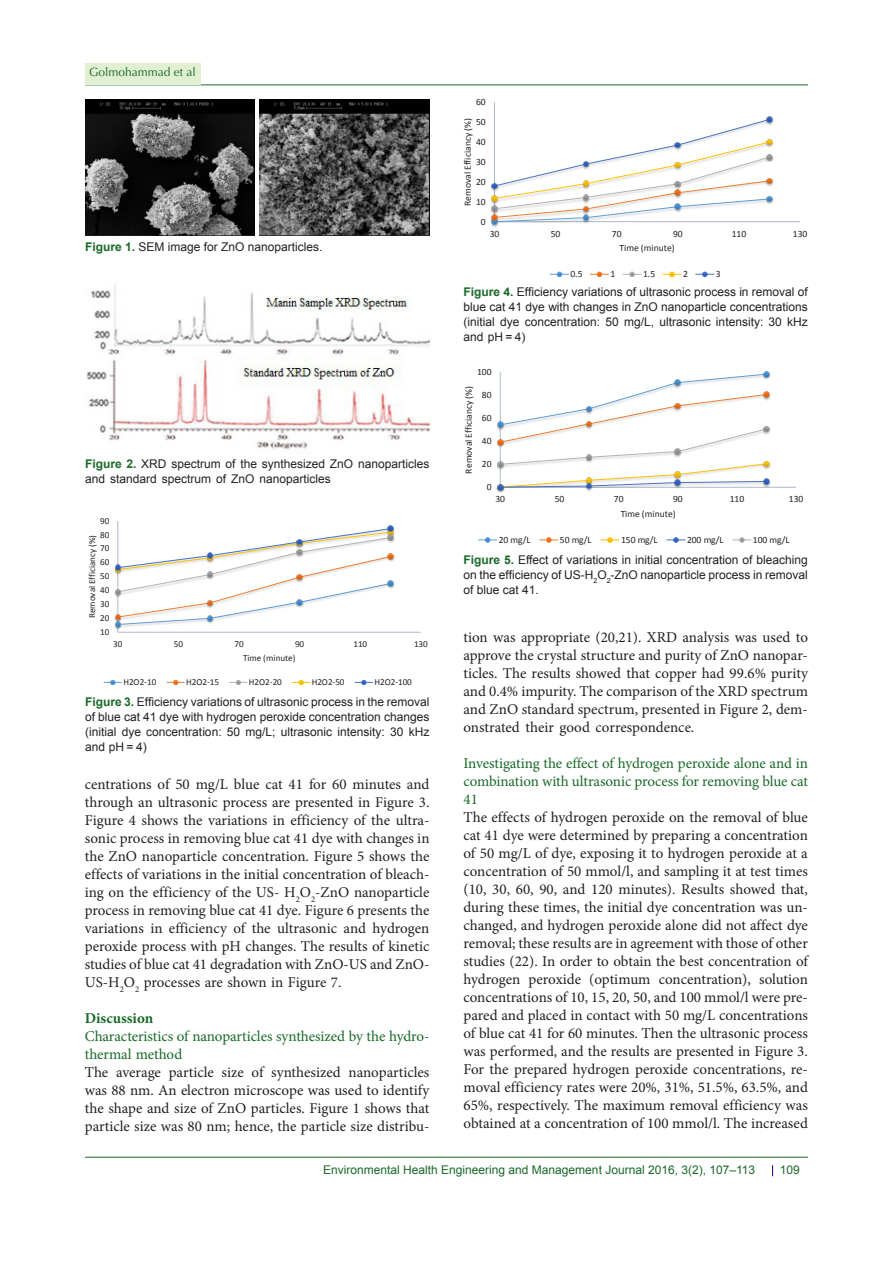
<style>
.page{position:relative;width:893px;height:1263px;background:#fff}
.page>*{position:absolute;margin:0;border:0;box-sizing:border-box;transform-origin:0 0}
.t1{font:15px/18px "Minion Pro";color:#231f20;text-align:justify}
.t2{font:15px/18px "Minion Pro";letter-spacing:-.005em;color:#196928}
.t3{font:700 15px "Minion Pro";color:#196928}
.t4{font:12px/15px "Arial";color:#231f20;text-align:justify}
.t5{font:12px "Arial";color:#196928}
.t6{font:12px "Optima LT Std";color:#196928}
.t7{font:9.6px "Calibri";letter-spacing:-.005em;color:#231f20}
.t8{font:9.15px "Calibri";letter-spacing:-.005em;color:#231f20}
.s1{font-weight:700;color:#196928}
</style>
<div class="page">
<hr style="left:85px;top:1157px;width:723px;height:1px;background:#196928">
<hr style="left:85px;top:85px;width:723px;height:1px;background:#196928">
<div style="left:85px;top:63px;width:115px;height:22px;background:#e1f0d2"></div>
<img style="left:85px;top:100px;width:170px;height:135px">
<img style="left:260px;top:100px;width:169px;height:135px">
<img style="left:86px;top:284px;width:343px;height:166px">
<hr style="left:500px;top:487px;width:296px;height:1px;background:#adb9ca">
<svg style="left:496px;top:371px;width:276px;height:122px"></svg>
<svg style="left:478px;top:537px;width:19px;height:6px"></svg>
<svg style="left:540px;top:537px;width:18px;height:6px"></svg>
<svg style="left:601px;top:537px;width:18px;height:6px"></svg>
<svg style="left:667px;top:537px;width:18px;height:6px"></svg>
<svg style="left:733px;top:537px;width:18px;height:6px"></svg>
<hr style="left:494px;top:102px;width:1px;height:120px;background:#adb9ca">
<hr style="left:494px;top:221px;width:306px;height:1px;background:#adb9ca">
<svg style="left:491px;top:116px;width:284px;height:111px"></svg>
<svg style="left:550px;top:272px;width:18px;height:5px"></svg>
<svg style="left:590px;top:272px;width:18px;height:5px"></svg>
<svg style="left:623px;top:272px;width:18px;height:5px"></svg>
<svg style="left:663px;top:272px;width:18px;height:5px"></svg>
<svg style="left:696px;top:272px;width:18px;height:5px"></svg>
<hr style="left:118px;top:521px;width:1px;height:111px;background:#adb9ca">
<hr style="left:118px;top:632px;width:303px;height:1px;background:#adb9ca">
<svg style="left:114px;top:525px;width:282px;height:107px"></svg>
<svg style="left:104px;top:680px;width:17px;height:5px"></svg>
<svg style="left:167px;top:680px;width:17px;height:5px"></svg>
<svg style="left:230px;top:680px;width:17px;height:5px"></svg>
<svg style="left:292px;top:680px;width:18px;height:5px"></svg>
<svg style="left:355px;top:680px;width:17px;height:5px"></svg>
<p class="t6" style="left:89px;top:65px;width:108px">Golmohammad et al</p>
<p class="t4" style="left:85px;top:240px;width:239px"><span class="s1">Figure 1.</span> SEM image for ZnO nanoparticles.</p>
<p class="t4" style="left:85px;top:456px;width:346px"><span class="s1">Figure 2.</span> XRD spectrum of the synthesized ZnO nanoparticles and standard spectrum of ZnO nanoparticles</p>
<p class="t8" style="left:100px;top:515px;width:11px">90</p>
<p class="t8" style="left:100px;top:529px;width:11px">80</p>
<p class="t8" style="left:86px;top:618px;width:85px;rotate:-90deg">Removal Efficiancy (%)</p>
<p class="t8" style="left:100px;top:543px;width:11px">70</p>
<p class="t8" style="left:100px;top:557px;width:11px">60</p>
<p class="t8" style="left:100px;top:570px;width:11px">50</p>
<p class="t8" style="left:100px;top:584px;width:11px">40</p>
<p class="t8" style="left:100px;top:598px;width:11px">30</p>
<p class="t8" style="left:100px;top:612px;width:11px">20</p>
<p class="t8" style="left:100px;top:626px;width:11px">10</p>
<p class="t8" style="left:113px;top:638px;width:11px">30</p>
<p class="t8" style="left:174px;top:638px;width:11px">50</p>
<p class="t8" style="left:234px;top:638px;width:11px">70</p>
<p class="t8" style="left:295px;top:638px;width:11px">90</p>
<p class="t8" style="left:353px;top:638px;width:15px">110</p>
<p class="t8" style="left:414px;top:638px;width:15px">130</p>
<p class="t8" style="left:243px;top:652px;width:54px">Time (minute)</p>
<p class="t8" style="left:123px;top:676px;width:34px">H2O2-10</p>
<p class="t8" style="left:186px;top:676px;width:34px">H2O2-15</p>
<p class="t8" style="left:249px;top:676px;width:34px">H2O2-20</p>
<p class="t8" style="left:312px;top:676px;width:34px">H2O2-50</p>
<p class="t8" style="left:374px;top:676px;width:39px">H2O2-100</p>
<p class="t4" style="left:85px;top:694px;width:346px"><span class="s1">Figure 3.</span> Efficiency variations of ultrasonic process in the removal of blue cat 41 dye with hydrogen peroxide concentration changes (initial dye concentration: 50 mg/L; ultrasonic intensity: 30 kHz and pH = 4)</p>
<p class="t1" style="left:85px;top:775px;width:346px">centrations of 50 mg/L blue cat 41 for 60 minutes and through an ultrasonic process are presented in Figure 3.<br>Figure 4 shows the variations in efficiency of the ultra&shy;sonic process in removing blue cat 41 dye with changes in the ZnO nanoparticle concentration. Figure 5 shows the effects of variations in the initial concentration of bleach&shy;ing on the efficiency of the US- H<sub>2</sub>O<sub>2</sub>-ZnO nanoparticle process in removing blue cat 41 dye. Figure 6 presents the variations in efficiency of the ultrasonic and hydrogen peroxide process with pH changes. The results of kinetic studies of blue cat 41 degradation with ZnO-US and ZnO-US-H<sub>2</sub>O<sub>2</sub> processes are shown in Figure 7.</p>
<p class="t3" style="left:85px;top:1008px;width:70px">Discussion</p>
<p class="t2" style="left:85px;top:1027px;width:346px">Characteristics of nanoparticles synthesized by the hydro&shy;thermal method</p>
<p class="t1" style="left:85px;top:1063px;width:346px">The average particle size of synthesized nanoparticles was 88 nm. An electron microscope was used to identify the shape and size of ZnO particles. Figure 1 shows that particle size was 80 nm; hence, the particle size distribu-</p>
<p class="t7" style="left:476px;top:96px;width:11px">60</p>
<p class="t7" style="left:476px;top:116px;width:11px">50</p>
<p class="t7" style="left:461px;top:206px;width:89px;rotate:-90deg">Removal Efficiancy (%)</p>
<p class="t7" style="left:476px;top:136px;width:11px">40</p>
<p class="t7" style="left:476px;top:156px;width:11px">30</p>
<p class="t7" style="left:476px;top:176px;width:11px">20</p>
<p class="t7" style="left:476px;top:195px;width:11px">10</p>
<p class="t7" style="left:481px;top:215px;width:6px">0</p>
<p class="t7" style="left:490px;top:228px;width:11px">30</p>
<p class="t7" style="left:551px;top:228px;width:11px">50</p>
<p class="t7" style="left:612px;top:228px;width:11px">70</p>
<p class="t7" style="left:673px;top:228px;width:11px">90</p>
<p class="t7" style="left:732px;top:228px;width:16px">110</p>
<p class="t7" style="left:793px;top:228px;width:16px">130</p>
<p class="t7" style="left:620px;top:242px;width:57px">Time (minute)</p>
<p class="t7" style="left:570px;top:268px;width:14px">0.5</p>
<p class="t7" style="left:610px;top:268px;width:6px">1</p>
<p class="t7" style="left:643px;top:268px;width:14px">1.5</p>
<p class="t7" style="left:683px;top:268px;width:6px">2</p>
<p class="t7" style="left:716px;top:268px;width:6px">3</p>
<p class="t4" style="left:463px;top:284px;width:346px"><span class="s1">Figure 4.</span> Efficiency variations of ultrasonic process in removal of blue cat 41 dye with changes in ZnO nanoparticle concentrations (initial dye concentration: 50 mg/L, ultrasonic intensity: 30 kHz and pH = 4)</p>
<p class="t7" style="left:477px;top:366px;width:16px">100</p>
<p class="t7" style="left:462px;top:473px;width:89px;rotate:-90deg">Removal Efficiancy (%)</p>
<p class="t7" style="left:482px;top:389px;width:11px">80</p>
<p class="t7" style="left:482px;top:412px;width:11px">60</p>
<p class="t7" style="left:482px;top:435px;width:11px">40</p>
<p class="t7" style="left:482px;top:458px;width:11px">20</p>
<p class="t7" style="left:487px;top:481px;width:6px">0</p>
<p class="t7" style="left:495px;top:493px;width:11px">30</p>
<p class="t7" style="left:555px;top:493px;width:11px">50</p>
<p class="t7" style="left:614px;top:493px;width:11px">70</p>
<p class="t7" style="left:673px;top:493px;width:11px">90</p>
<p class="t7" style="left:730px;top:493px;width:16px">110</p>
<p class="t7" style="left:789px;top:493px;width:16px">130</p>
<p class="t7" style="left:621px;top:508px;width:57px">Time (minute)</p>
<p class="t7" style="left:499px;top:533px;width:33px">20 mg/L</p>
<p class="t7" style="left:560px;top:533px;width:33px">50 mg/L</p>
<p class="t7" style="left:621px;top:533px;width:38px">150 mg/L</p>
<p class="t7" style="left:687px;top:533px;width:38px">200 mg/L</p>
<p class="t7" style="left:753px;top:533px;width:38px">100 mg/L</p>
<p class="t4" style="left:463px;top:552px;width:346px"><span class="s1">Figure 5.</span> Effect of variations in initial concentration of bleaching on the efficiency of US-H<sub>2</sub>O<sub>2</sub>-ZnO nanoparticle process in removal of blue cat 41.</p>
<p class="t1" style="left:463px;top:629px;width:346px">tion was appropriate (20,21). XRD analysis was used to approve the crystal structure and purity of ZnO nanopar&shy;ticles. The results showed that copper had 99.6% purity and 0.4% impurity. The comparison of the XRD spectrum and ZnO standard spectrum, presented in Figure 2, dem&shy;onstrated their good correspondence.</p>
<p class="t2" style="left:463px;top:755px;width:346px;text-align:justify">Investigating the effect of hydrogen peroxide alone and in combination with ultrasonic process for removing blue cat 41</p>
<p class="t1" style="left:463px;top:809px;width:346px">The effects of hydrogen peroxide on the removal of blue cat 41 dye were determined by preparing a concentration of 50 mg/L of dye, exposing it to hydrogen peroxide at a concentration of 50 mmol/l, and sampling it at test times (10, 30, 60, 90, and 120 minutes). Results showed that, during these times, the initial dye concentration was un&shy;changed, and hydrogen peroxide alone did not affect dye removal; these results are in agreement with those of other studies (22). In order to obtain the best concentration of hydrogen peroxide (optimum concentration), solution concentrations of 10, 15, 20, 50, and 100 mmol/l were pre&shy;pared and placed in contact with 50 mg/L concentrations of blue cat 41 for 60 minutes. Then the ultrasonic process was performed, and the results are presented in Figure 3.<br>For the prepared hydrogen peroxide concentrations, re&shy;moval efficiency rates were 20%, 31%, 51.5%, 63.5%, and 65%, respectively. The maximum removal efficiency was obtained at a concentration of 100 mmol/l. The increased</p>
<p class="t5" style="left:323px;top:1162px;width:434px">Environmental Health Engineering and Management Journal 2016, 3(2), 107–113</p>
<p class="t5" style="left:780px;top:1162px;width:22px">109</p>
</div>
